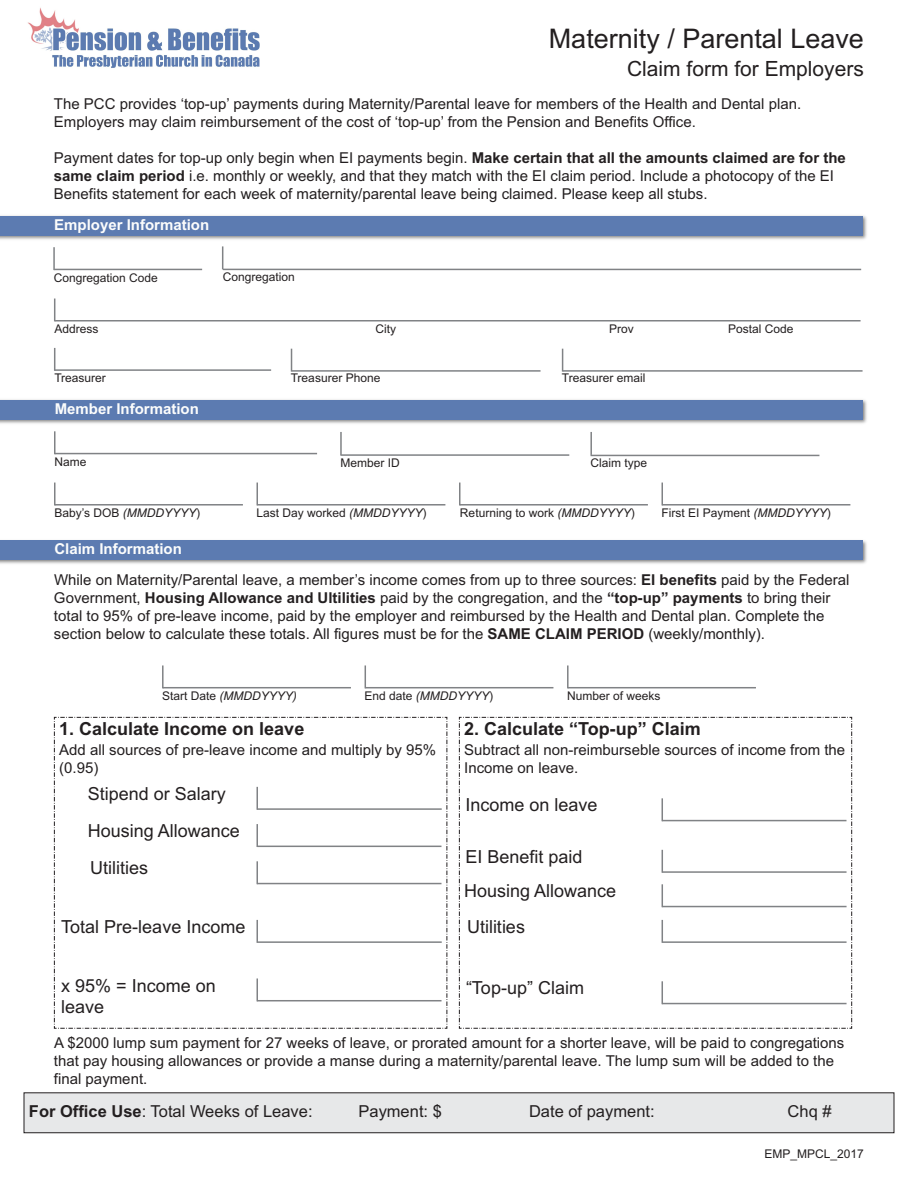
<style>
.page{position:relative;width:918px;height:1188px;background:#fff}
.page>*{position:absolute;margin:0;border:0;box-sizing:border-box;transform-origin:0 0}
.t1{font:27px "Arial";color:#231f20}
.t2{font:21px "Arial";color:#231f20}
.t3{font:18px/37.2px "Arial";color:#231f20}
.t4{font:700 18px "Arial";color:#231f20}
.t5{font:16.5px "Arial";color:#231f20}
.t6{font:15px/18px "Arial";color:#231f20}
.t7{font:700 15px "Arial";color:#fcfdfc}
.t8{font:12px "Arial";color:#231f20}
.t9{font:italic 12px "Arial";color:#231f20}
.s1{font-weight:700}
.s2{font-style:italic}
.s3{font-style:normal}
</style>
<div class="page">
<img style="left:27px;top:7px;width:233px;height:61px">
<hr style="left:223px;top:269px;width:638px;height:1px;background:#808285">
<svg style="left:222px;top:246px;width:1px;height:23px"></svg>
<hr style="left:55px;top:369px;width:216px;height:2px;background:#808285">
<svg style="left:54px;top:348px;width:1px;height:23px"></svg>
<img style="left:0;top:215px;width:867px;height:25px">
<div style="left:0;top:216px;width:863px;height:20px;background:#5c7bb1"></div>
<hr style="left:54px;top:269px;width:148px;height:1px;background:#808285">
<hr style="left:53px;top:247px;width:2px;height:23px;background:#808285">
<hr style="left:55px;top:320px;width:806px;height:2px;background:#808285">
<svg style="left:54px;top:299px;width:1px;height:22px"></svg>
<hr style="left:292px;top:370px;width:249px;height:2px;background:#808285">
<svg style="left:291px;top:349px;width:1px;height:23px"></svg>
<hr style="left:563px;top:370px;width:300px;height:2px;background:#808285">
<svg style="left:562px;top:349px;width:1px;height:23px"></svg>
<img style="left:0;top:399px;width:867px;height:25px">
<div style="left:0;top:400px;width:863px;height:20px;background:#5c7bb1"></div>
<hr style="left:591px;top:455px;width:228px;height:1px;background:#808285">
<hr style="left:340px;top:432px;width:2px;height:23px;background:#808285">
<hr style="left:55px;top:453px;width:262px;height:1px;background:#808285">
<hr style="left:54px;top:431px;width:2px;height:23px;background:#808285">
<hr style="left:55px;top:504px;width:188px;height:2px;background:#808285">
<hr style="left:54px;top:483px;width:2px;height:22px;background:#808285">
<hr style="left:257px;top:504px;width:188px;height:2px;background:#808285">
<svg style="left:257px;top:483px;width:1px;height:21px"></svg>
<hr style="left:460px;top:504px;width:188px;height:2px;background:#808285">
<hr style="left:459px;top:483px;width:2px;height:22px;background:#808285">
<hr style="left:662px;top:504px;width:188px;height:2px;background:#808285">
<svg style="left:662px;top:483px;width:1px;height:21px"></svg>
<img style="left:0;top:540px;width:867px;height:24px">
<div style="left:0;top:541px;width:863px;height:19px;background:#5c7bb1"></div>
<hr style="left:163px;top:687px;width:188px;height:1px;background:#808285">
<hr style="left:162px;top:665px;width:2px;height:23px;background:#808285">
<hr style="left:365px;top:687px;width:188px;height:1px;background:#808285">
<svg style="left:365px;top:665px;width:1px;height:22px"></svg>
<hr style="left:568px;top:687px;width:188px;height:1px;background:#808285">
<hr style="left:567px;top:665px;width:2px;height:23px;background:#808285">
<svg style="left:54px;top:717px;width:394px;height:312px"></svg>
<svg style="left:459px;top:717px;width:393px;height:312px"></svg>
<div style="left:24px;top:1093px;width:870px;height:39px;background:#e7e8e9"></div>
<div style="left:24px;top:1092px;width:870px;height:41px;border:1px solid #231f20"></div>
<hr style="left:340px;top:454px;width:229px;height:2px;background:#808285">
<hr style="left:590px;top:432px;width:2px;height:23px;background:#808285">
<h1 class="t1" style="left:549px;top:23px;width:317px">Maternity / Parental Leave</h1>
<h2 class="t2" style="left:627px;top:57px;width:238px">Claim form for Employers</h2>
<p class="t6" style="left:54px;top:95px;width:749px">The PCC provides ‘top-up’ payments during Maternity/Parental leave for members of the Health and Dental plan.<br>Employers may claim reimbursement of the cost of ‘top-up’ from the Pension and Benefits Office.</p>
<p class="t6" style="left:54px;top:149px;width:794px">Payment dates for top-up only begin when EI payments begin. <span class="s1">Make certain that all the amounts claimed are for the same claim period</span> i.e. monthly or weekly, and that they match with the EI claim period. Include a photocopy of the EI<br>Benefits statement for each week of maternity/parental leave being claimed. Please keep all stubs.</p>
<p class="t7" style="left:54px;top:216px;width:157px">Employer Information</p>
<p class="t8" style="left:54px;top:270px;width:106px">Congregation Code</p>
<p class="t8" style="left:223px;top:270px;width:74px">Congregation</p>
<p class="t8" style="left:54px;top:322px;width:46px">Address</p>
<p class="t8" style="left:54px;top:371px;width:53px">Treasurer</p>
<p class="t7" style="left:55px;top:400px;width:146px">Member Information</p>
<p class="t8" style="left:376px;top:322px;width:22px">City</p>
<p class="t8" style="left:609px;top:322px;width:26px">Prov</p>
<p class="t8" style="left:728px;top:322px;width:67px">Postal Code</p>
<p class="t8" style="left:291px;top:371px;width:91px">Treasurer Phone</p>
<p class="t8" style="left:562px;top:371px;width:85px">Treasurer email</p>
<p class="t8" style="left:54px;top:455px;width:34px">Name</p>
<p class="t8" style="left:591px;top:456px;width:58px">Claim type</p>
<p class="t8" style="left:256px;top:506px;width:172px">Last Day worked <span class="s2">(MMDDYYYY</span>)</p>
<p class="t8" style="left:460px;top:506px;width:176px">Returning to work <span class="s2">(MMDDYYYY</span>)</p>
<p class="t8" style="left:662px;top:506px;width:171px">First EI Payment <span class="s2">(MMDDYYYY</span>)</p>
<p class="t8" style="left:340px;top:456px;width:61px">Member ID</p>
<p class="t8" style="left:54px;top:506px;width:147px">Baby’s DOB <span class="s2">(MMDDYYYY</span>)</p>
<p class="t7" style="left:54px;top:540px;width:129px">Claim Information</p>
<p class="t6" style="left:54px;top:571px;width:797px">While on Maternity/Parental leave, a member’s income comes from up to three sources: <span class="s1">EI benefits</span> paid by the Federal Government, <span class="s1">Housing Allowance and Ultilities</span> paid by the congregation, and the <span class="s1">“top-up” payments</span> to bring their total to 95% of pre-leave income, paid by the employer and reimbursed by the Health and Dental plan. Complete the section below to calculate these totals. All figures must be for the <span class="s1">SAME CLAIM PERIOD</span> (weekly/monthly).</p>
<p class="t9" style="left:162px;top:689px;width:136px"><span class="s3">Start Date</span> (MMDDYYYY)</p>
<p class="t9" style="left:365px;top:689px;width:130px"><span class="s3">End date</span> (MMDDYYYY<span class="s3">)</span></p>
<p class="t8" style="left:567px;top:689px;width:95px">Number of weeks</p>
<p class="t4" style="left:59px;top:719px;width:247px">1. Calculate Income on leave</p>
<p class="t6" style="left:59px;top:741px;width:378px">Add all sources of pre-leave income and multiply by 95% (0.95)</p>
<p class="t3" style="left:88px;top:775px;width:154px">Stipend or Salary<br>Housing Allowance<br>Utilities</p>
<p class="t3" style="left:61px;top:908px;width:186px">Total Pre-leave Income</p>
<p class="t4" style="left:464px;top:719px;width:238px">2. Calculate “Top-up” Claim</p>
<p class="t6" style="left:464px;top:741px;width:383px">Subtract all non-reimburseble sources of income from the<br>Income on leave.</p>
<p class="t3" style="left:466px;top:787px;width:134px">Income on leave</p>
<p class="t3" style="left:464px;top:839px;width:154px;line-height:35.1px">EI Benefit paid<br>Housing Allowance<br>Utilities</p>
<p class="t3" style="left:61px;top:975px;width:156px;line-height:21.6px">x 95% = Income on leave</p>
<p class="t3" style="left:466px;top:970px;width:120px">“Top-up” Claim</p>
<p class="t6" style="left:54px;top:1034px;width:792px">A $2000 lump sum payment for 27 weeks of leave, or prorated amount for a shorter leave, will be paid to congregations that pay housing allowances or provide a manse during a maternity/parental leave. The lump sum will be added to the final payment.</p>
<p class="t5" style="left:29px;top:1102px;width:285px"><span class="s1">For Office Use</span>: Total Weeks of Leave:</p>
<p class="t5" style="left:358px;top:1102px;width:85px">Payment: $</p>
<p class="t5" style="left:529px;top:1102px;width:127px">Date of payment:</p>
<p class="t5" style="left:788px;top:1102px;width:46px">Chq #</p>
<p class="t8" style="left:765px;top:1146px;width:101px">EMP_MPCL_2017</p>
</div>
